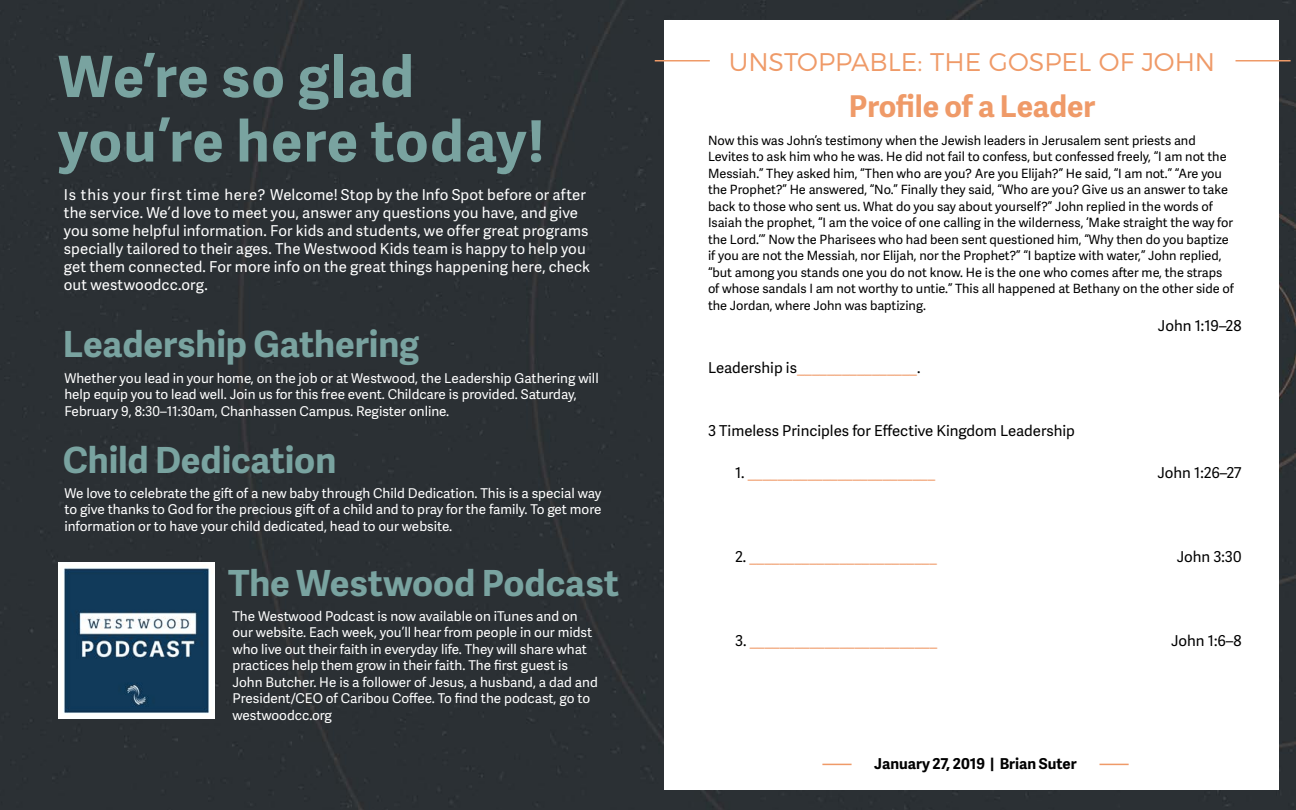
<style>
.page{position:relative;width:1296px;height:810px;background:#2b3034}
.page>*{position:absolute;margin:0;border:0;box-sizing:border-box;transform-origin:0 0}
.t1{font:700 57px/64.5px "Adelle Sans";letter-spacing:.02em;color:#79a3a0}
.t2{font:700 36px "Adelle Sans";letter-spacing:-.005em;color:#79a3a0}
.t3{font:700 30px "Adelle Sans";letter-spacing:-.005em;color:#ef9a68}
.t4{font:300 25.5px "Montserrat";color:#ef9a68}
.t5{font:15px/18px "Adelle Sans";letter-spacing:.005em;color:#fff}
.t6{font:15px "Adelle Sans";color:#ef9a68}
.t7{font:15px "Adelle Sans";color:#000}
.t8{font:700 15px "Adelle Sans";color:#000}
.t9{font:13.5px/16.5px "Adelle Sans";color:#fff}
.t10{font:12.75px/16.5px "Adelle Sans";color:#000}
.s1{color:#000}
</style>
<div class="page">
<div style="left:665px;top:20px;width:614px;height:770px;background:#fff"></div>
<svg style="left:1100px;top:764px;width:29px;height:1px"></svg>
<hr style="left:822px;top:764px;width:30px;height:1px;background:#ef9a68">
<hr style="left:1236px;top:60px;width:55px;height:2px;background:#ef9a68">
<hr style="left:655px;top:60px;width:55px;height:2px;background:#ef9a68">
<img style="left:59px;top:563px;width:155px;height:155px">
<h1 class="t1" style="left:58px;top:42px;width:488px">We’re so glad you’re here today!</h1>
<p class="t5" style="left:64px;top:186px;width:528px">Is this your first time here? Welcome! Stop by the Info Spot before or after the service. We’d love to meet you, answer any questions you have, and give you some helpful information. For kids and students, we offer great programs specially tailored to their ages. The Westwood Kids team is happy to help you get them connected. For more info on the great things happening here, check out westwoodcc.org.</p>
<h2 class="t2" style="left:63px;top:317px;width:358px">Leadership Gathering</h2>
<p class="t9" style="left:64px;top:369px;width:536px">Whether you lead in your home, on the job or at Westwood, the Leadership Gathering will help equip you to lead well. Join us for this free event. Childcare is provided. Saturday,<br>February 9, 8:30–11:30am, Chanhassen Campus. Register online.</p>
<h2 class="t2" style="left:63px;top:434px;width:275px">Child Dedication</h2>
<p class="t9" style="left:64px;top:485px;width:539px;text-align:justify">We love to celebrate the gift of a new baby through Child Dedication. This is a special way to give thanks to God for the precious gift of a child and to pray for the family. To get more information or to have your child dedicated, head to our website.</p>
<h2 class="t2" style="left:228px;top:556px;width:392px">The Westwood Podcast</h2>
<p class="t9" style="left:232px;top:607px;width:367px">The Westwood Podcast is now available on iTunes and on our website. Each week, you’ll hear from people in our midst who live out their faith in everyday life. They will share what practices help them grow in their faith. The first guest is John Butcher. He is a follower of Jesus, a husband, a dad and President/CEO of Caribou Coffee. To find the podcast, go to westwoodcc.org</p>
<h3 class="t4" style="left:729px;top:42px;width:488px">UNSTOPPABLE: THE GOSPEL OF JOHN</h3>
<h3 class="t3" style="left:849px;top:84px;width:248px">Profile of a Leader</h3>
<p class="t10" style="left:708px;top:131px;width:527px">Now this was John’s testimony when the Jewish leaders in Jerusalem sent priests and Levites to ask him who he was. He did not fail to confess, but confessed freely, “I am not the Messiah.” They asked him, “Then who are you? Are you Elijah?” He said, “I am not.” “Are you the Prophet?” He answered, “No.” Finally they said, “Who are you? Give us an answer to take back to those who sent us. What do you say about yourself?” John replied in the words of Isaiah the prophet, “I am the voice of one calling in the wilderness, ‘Make straight the way for the Lord.’” Now the Pharisees who had been sent questioned him, “Why then do you baptize if you are not the Messiah, nor Elijah, nor the Prophet?” “I baptize with water,” John replied, “but among you stands one you do not know. He is the one who comes after me, the straps of whose sandals I am not worthy to untie.” This all happened at Bethany on the other side of the Jordan, where John was baptizing.</p>
<p class="t7" style="left:1158px;top:315px;width:85px">John 1:19–28</p>
<p class="t6" style="left:708px;top:357px;width:214px"><span class="s1">Leadership is</span>________________<span class="s1">.</span></p>
<p class="t7" style="left:708px;top:420px;width:368px">3 Timeless Principles for Effective Kingdom Leadership</p>
<p class="t6" style="left:735px;top:462px;width:202px"><span class="s1">1.</span> _________________________</p>
<p class="t7" style="left:1157px;top:462px;width:86px">John 1:26–27</p>
<p class="t6" style="left:735px;top:546px;width:203px"><span class="s1">2.</span> _________________________</p>
<p class="t7" style="left:1177px;top:546px;width:66px">John 3:30</p>
<p class="t6" style="left:735px;top:630px;width:204px"><span class="s1">3.</span> _________________________</p>
<p class="t7" style="left:1171px;top:630px;width:72px">John 1:6–8</p>
<p class="t8" style="left:874px;top:753px;width:204px">January 27, 2019 | Brian Suter</p>
</div>
